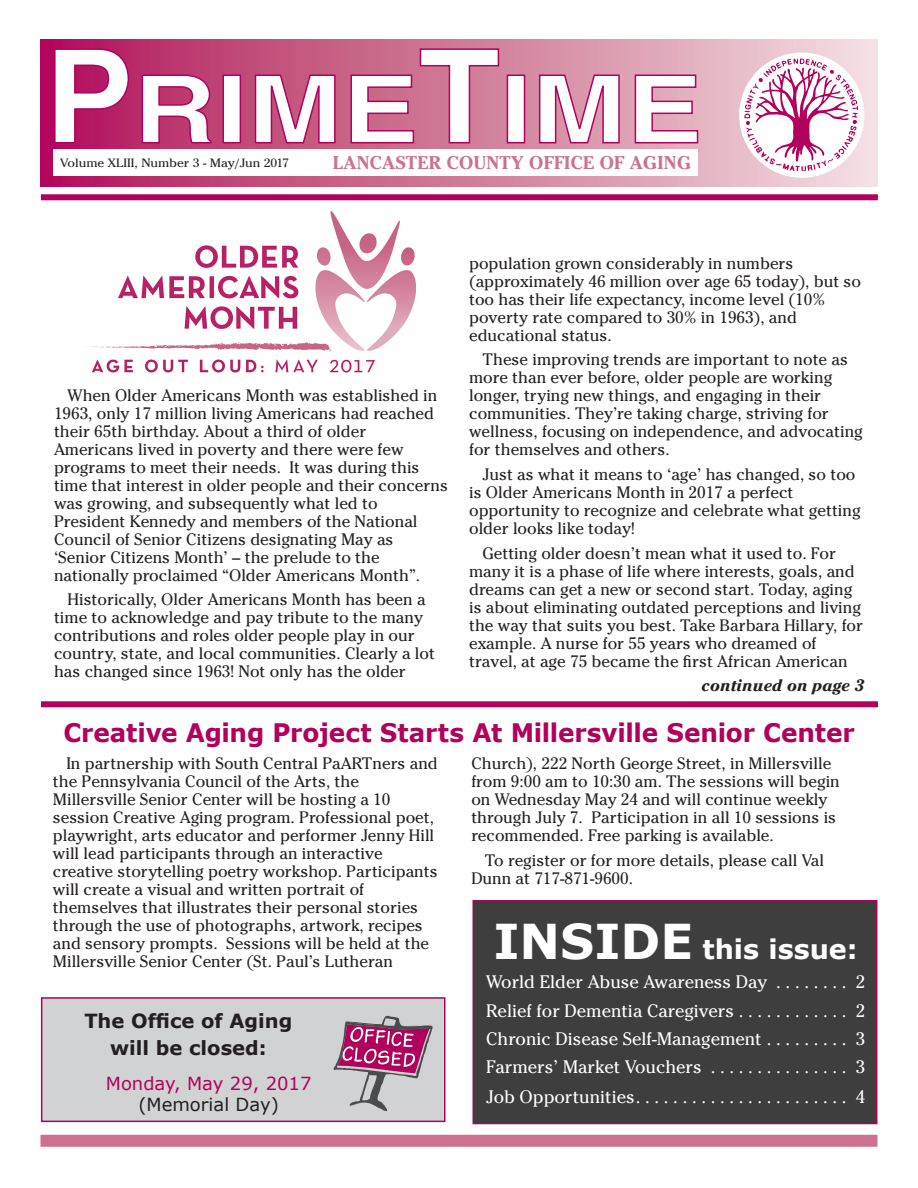
<style>
.page{position:relative;width:918px;height:1188px;background:#fff}
.page>*{position:absolute;margin:0;border:0;box-sizing:border-box;transform-origin:0 0}
.t1{font:700 27px "Verdana";color:#fff}
.t2{font:700 25.5px "Verdana";letter-spacing:-.01em;color:#b1015c}
.t3{font:700 19.5px/27px "Verdana";color:#231f20;text-align:center}
.t4{font:700 18.3px "Cheltenham";letter-spacing:.02em;color:#cc718f}
.t5{font:18px/29px "Cheltenham";color:#fff;text-align:justify}
.t6{font:18px "Verdana";color:#b1015c}
.t7{font:18px "Verdana";color:#231f20}
.t8{font:16.5px/18px "Cheltenham";color:#231f20}
.t9{font:italic 700 16.5px "Cheltenham";color:#231f20}
.t10{font:12px "Cheltenham";color:#231f20;scale:1.09 1}
.s1{font-size:48px}
</style>
<div class="page">
<svg style="left:41px;top:40px;width:837px;height:146px;background:#d689a7"></svg>
<svg style="left:53px;top:48px;width:646px;height:96px"></svg>
<div style="left:53px;top:149px;width:645px;height:27px;background:#fff"></div>
<div style="left:41px;top:194px;width:837px;height:6px;background:#b1015c"></div>
<div style="left:40px;top:1135px;width:838px;height:12px;background:#cc718f"></div>
<div style="left:739px;top:53px;width:125px;height:125px;background:#fff;border-radius:50%"></div>
<svg style="left:744px;top:59px;width:114px;height:112px"></svg>
<div style="left:473px;top:901px;width:404px;height:223px;background:#3e3e3f"></div>
<div style="left:472px;top:900px;width:406px;height:224px;border:2px solid #b1015c"></div>
<div style="left:42px;top:998px;width:403px;height:123px;background:#d1d2d4"></div>
<div style="left:41px;top:997px;width:404px;height:125px;border:2px solid #b1015c"></div>
<svg style="left:334px;top:1016px;width:99px;height:95px"></svg>
<img style="left:86px;top:212px;width:330px;height:161px">
<div style="left:41px;top:701px;width:837px;height:6px;background:#b1015c"></div>
<p class="t10" style="left:60px;top:156px;width:211px">Volume XLIII, Number 3 - May/Jun 2017</p>
<p class="t4" style="left:333px;top:151px;width:359px">LANCASTER COUNTY OFFICE OF AGING</p>
<p class="t8" style="left:54px;top:386px;width:395px;text-indent:13px">When Older Americans Month was established in 1963, only 17 million living Americans had reached their 65th birthday . About a third of older Americans lived in poverty and there were few programs to meet their needs . It was during this time that interest in older people and their concerns was growing, and subsequently what led to President Kennedy and members of the National Council of Senior Citizens designating May as ‘Senior Citizens Month’ – the prelude to the nationally proclaimed “Older Americans Month” .</p>
<p class="t8" style="left:54px;top:591px;width:383px;text-indent:13px">Historically, Older Americans Month has been a time to acknowledge and pay tribute to the many contributions and roles older people play in our country, state, and local communities . Clearly a lot has changed since 1963! Not only has the older</p>
<p class="t8" style="left:469px;top:254px;width:393px">population grown considerably in numbers (approximately 46 million over age 65 today), but so too has their life expectancy, income level (10% poverty rate compared to 30% in 1963), and educational status .</p>
<p class="t8" style="left:469px;top:351px;width:395px;text-indent:13px">These improving trends are important to note as more than ever before, older people are working longer, trying new things, and engaging in their communities . They’re taking charge, striving for wellness, focusing on independence, and advocating for themselves and others .</p>
<p class="t8" style="left:469px;top:466px;width:393px;text-indent:13px">Just as what it means to ‘age’ has changed, so too is Older Americans Month in 2017 a perfect opportunity to recognize and celebrate what getting older looks like today!</p>
<p class="t8" style="left:469px;top:544px;width:396px;text-indent:13px">Getting older doesn’t mean what it used to . For many it is a phase of life where interests, goals, and dreams can get a new or second start . Today, aging is about eliminating outdated perceptions and living the way that suits you best . Take Barbara Hillary, for example . A nurse for 55 years who dreamed of travel, at age 75 became the first African American</p>
<p class="t9" style="left:702px;top:676px;width:164px">continued on page 3</p>
<h2 class="t2" style="left:63px;top:717px;width:793px">Creative Aging Project Starts At Millersville Senior Center</h2>
<p class="t8" style="left:53px;top:755px;width:387px;text-indent:13px">In partnership with South Central PaARTners and the Pennsylvania Council of the Arts, the Millersville Senior Center will be hosting a 10 session Creative Aging program . Professional poet, playwright, arts educator and performer Jenny Hill will lead participants through an interactive creative storytelling poetry workshop . Participants will create a visual and written portrait of themselves that illustrates their personal stories through the use of photographs, artwork, recipes and sensory prompts . Sessions will be held at the Millersville Senior Center (St . Paul’s Lutheran</p>
<p class="t8" style="left:471px;top:755px;width:370px">Church), 222 North George Street, in Millersville from 9:00 am to 10:30 am . The sessions will begin on Wednesday May 24 and will continue weekly through July 7 . Participation in all 10 sessions is recommended . Free parking is available .</p>
<p class="t8" style="left:471px;top:851px;width:354px;text-indent:13px">To register or for more details, please call Val<br>Dunn at 717-871-9600 .</p>
<h1 class="t1" style="left:493px;top:932px;width:366px"><span class="s1">INSIDE</span> this issue:</h1>
<p class="t5" style="left:486px;top:967px;width:380px">World Elder Abuse Awareness Day . . . . . . . . 2<br>Relief for Dementia Caregivers . . . . . . . . . . . . 2<br>Chronic Disease Self-Management . . . . . . . . . 3<br>Farmers’ Market Vouchers . . . . . . . . . . . . . . . 3<br>Job Opportunities . . . . . . . . . . . . . . . . . . . . . . . 4</p>
<p class="t3" style="left:84px;top:1008px;width:210px">The Office of Aging will be closed:</p>
<p class="t6" style="left:106px;top:1072px;width:207px">Monday, May 29, 2017</p>
<p class="t7" style="left:138px;top:1093px;width:142px">(Memorial Day)</p>
</div>
